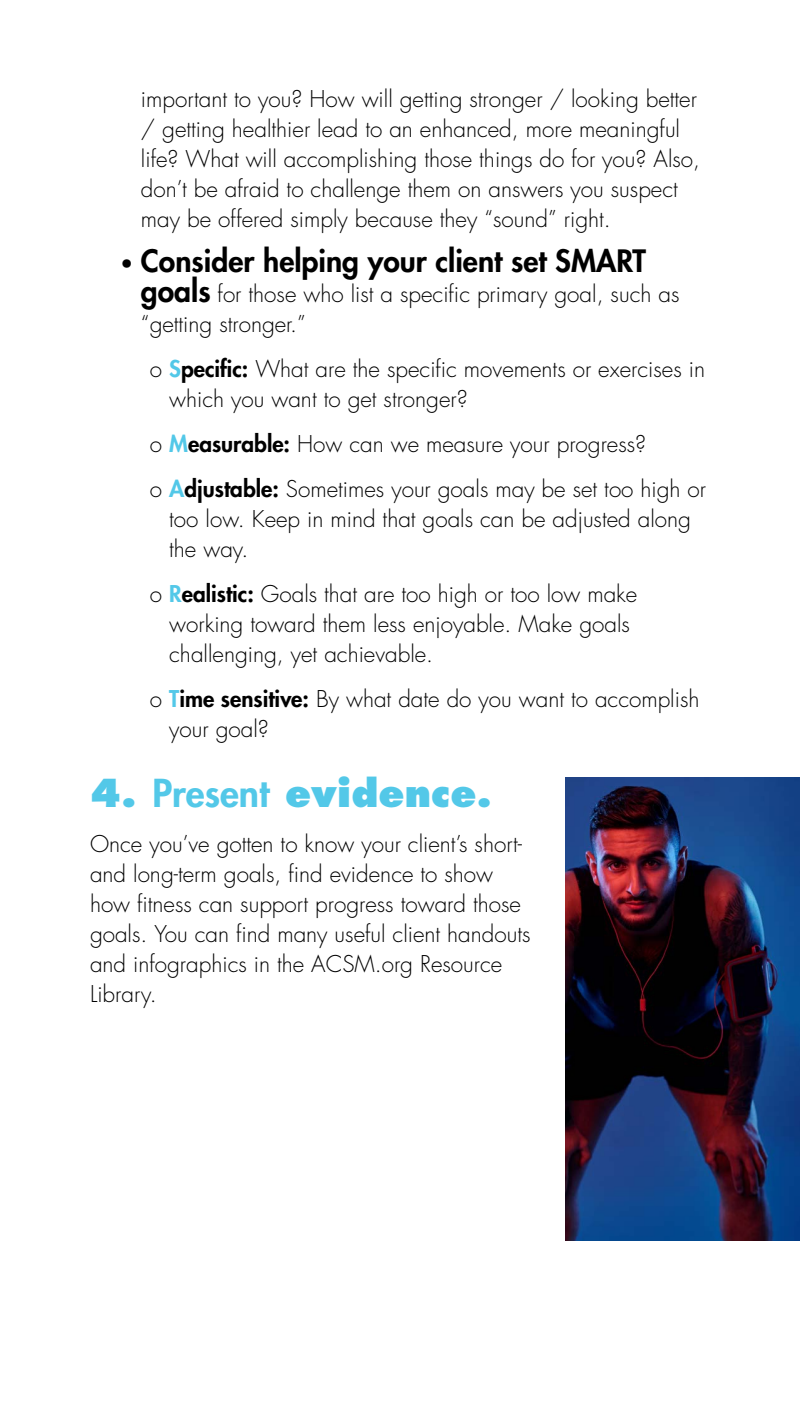
<style>
.page{position:relative;width:800px;height:1420px;background:#fff}
.page>*{position:absolute;margin:0;border:0;box-sizing:border-box;transform-origin:0 0}
.t1{font:800 37.5px "Futura";color:#53c8e8}
.t2{font:800 30px "Futura";color:#000}
.t3{font:300 22.5px/30px "Futura";color:#000}
.s1{font-weight:300;font-size:22.5px}
.s2{font-weight:800;font-size:30px}
.s3{font-weight:800;color:#53c8e8}
.s4{font-weight:800}
.s5{font-style:inherit}
</style>
<div class="page">
<img style="left:565px;top:778px;width:235px;height:462px">
<p class="t3" style="left:141px;top:84px;width:561px">important to you? How will getting stronger / looking better / getting healthier lead to an enhanced, more meaningful life? What will accomplishing those things do for you? Also, don’t be afraid to challenge them on answers you suspect may be offered simply because they “sound” right.</p>
<h2 class="t2" style="left:120px;top:241px;width:528px"><span class="s1">•</span> Consider helping your client set SMART</h2>
<p class="t3" style="left:141px;top:279px;width:540px"><span class="s2">goals</span> for those who list a specific primary goal, such as “getting stronger.”</p>
<p class="t3" style="left:169px;top:354px;width:537px;text-indent:-19px">o <span class="s3">S</span><span class="s4">pecific:</span> What are the specific movements or exercises in which you want to get stronger?</p>
<p class="t3" style="left:150px;top:422px;width:558px;line-height:45px">o <span class="s3">M</span><span class="s4">easurable:</span> How can we measure your progress?<br>o <span class="s3">A</span><span class="s4">djustable:</span> Sometimes your goals may be set too high or</p>
<p class="t3" style="left:169px;top:504px;width:523px">too low. Keep in mind that goals can be adjusted along the way.</p>
<p class="t3" style="left:169px;top:579px;width:470px;text-indent:-19px">o <span class="s3">R</span><span class="s4">ealistic:</span> Goals that are too high or too low make working toward them less enjoyable. Make goals challenging, yet achievable.</p>
<p class="t3" style="left:169px;top:684px;width:532px;text-indent:-19px">o <span class="s3">T</span><span class="s4">ime sensitive:</span> By what date do you want to accomplish your goal?</p>
<h1 class="t1" style="left:90px;top:770px;width:404px">4. <span class="s5">Present</span> evidence.</h1>
<p class="t3" style="left:90px;top:829px;width:442px">Once you’ve gotten to know your client’s short&shy;and long-term goals, find evidence to show how fitness can support progress toward those goals. You can find many useful client handouts and infographics in the ACSM.org Resource Library.</p>
</div>
